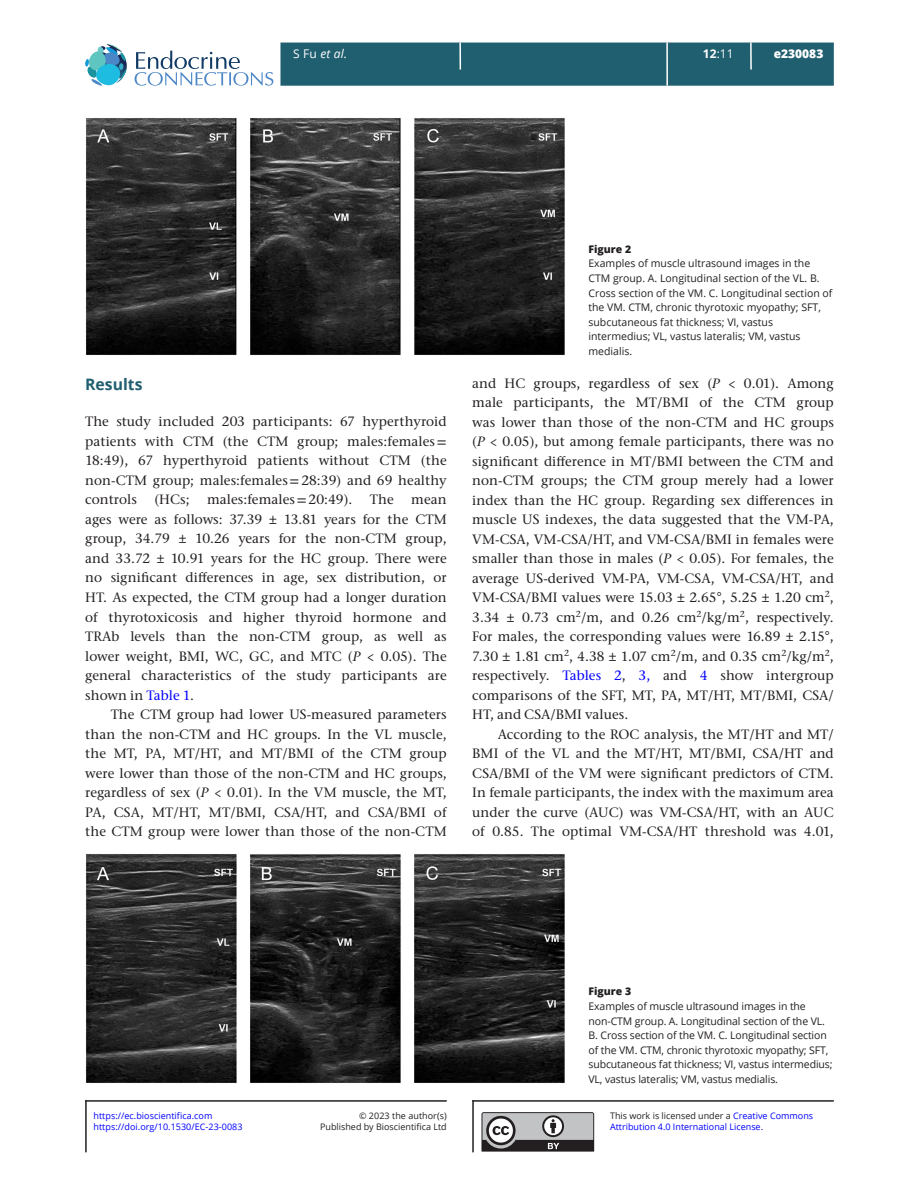
<style>
.page{position:relative;width:919px;height:1187px;background:#fff}
.page>*{position:absolute;margin:0;border:0;box-sizing:border-box;transform-origin:0 0}
.t1{font:700 15.75px "Open Sans";color:#205f6f}
.TXI{font:500 13.5px/19.5px "Stone Serif ITC Pro";letter-spacing:.005em;color:#231f20;text-align:justify}
.TXT{font:500 13.5px/19.5px "Stone Serif ITC Pro";letter-spacing:.005em;color:#231f20;text-align:justify}
.t2{font:italic 12px "Open Sans";color:#fff}
.t3{font:800 12px "Open Sans";color:#fff}
.t4{font:12px "Open Sans";color:#fff}
.FC{font:10.5px/14.7px "Open Sans";letter-spacing:-.01em;color:#231f20}
.FC-2{font:800 10.5px "Open Sans";color:#231f20}
.t5{font:9px "Open Sans";letter-spacing:.005em;color:#00f}
.t6{font:9px/11.4px "Open Sans";color:#231f20;text-align:right}
.s1{font-style:normal}
.s2{font-weight:700}
.s3{font-family:"STIX Two Text"}
.s4{font-style:italic}
.s5{color:#00f}
</style>
<div class="page">
<div style="left:280px;top:43px;width:553px;height:43px;background:#205f6f;border:2px solid #205f6f"></div>
<svg style="left:750px;top:43px;width:1px;height:27px"></svg>
<hr style="left:666px;top:43px;width:2px;height:43px;background:#fff">
<hr style="left:459px;top:43px;width:2px;height:27px;background:#fff">
<svg style="left:134px;top:51px;width:139px;height:35px"></svg>
<svg style="left:85px;top:44px;width:42px;height:42px"></svg>
<img style="left:86px;top:118px;width:479px;height:237px">
<img style="left:86px;top:854px;width:479px;height:228px">
<svg style="left:481px;top:1112px;width:113px;height:39px;background:#8e8d8e"></svg>
<hr style="left:472px;top:1100px;width:361px;height:1px;background:#231f20">
<hr style="left:472px;top:1100px;width:1px;height:52px;background:#231f20">
<hr style="left:85px;top:1100px;width:361px;height:1px;background:#231f20">
<hr style="left:85px;top:1100px;width:2px;height:52px;background:#231f20">
<p class="t2" style="left:293px;top:46px;width:56px"><span class="s1">S Fu</span> et al.</p>
<p class="t4" style="left:703px;top:46px;width:32px"><span class="s2">12</span>:11</p>
<p class="t3" style="left:773px;top:45px;width:51px">e230083</p>
<h1 class="t1" style="left:85px;top:373px;width:59px">Results</h1>
<p class="TXT" style="left:85px;top:412px;width:363px">The study included 203 participants: 67 hyperthyroid patients with CTM (the CTM group; males:females<span class="s3">= </span>18:49), 67 hyperthyroid patients without CTM (the non-CTM group; males:females<span class="s3">=</span>28:39) and 69 healthy controls</p>
<p class="TXT" style="left:154px;top:490px;width:37px">(HCs;</p>
<p class="TXT" style="left:207px;top:490px;width:147px">males:females<span class="s3">=</span>20:49).</p>
<p class="TXT" style="left:370px;top:490px;width:25px">The</p>
<p class="TXT" style="left:85px;top:490px;width:363px;text-indent:326px">mean ages were as follows: 37.39 ± 13.81 years for the CTM group, 34.79 ± 10.26 years for the non-CTM group, and 33.72 ± 10.91 years for the HC group. There were no significant differences in age, sex distribution, or HT. As expected, the CTM group had a longer duration of thyrotoxicosis and higher thyroid hormone and TRAb levels than the non-CTM group, as well as lower weight, BMI, WC, GC, and MTC (<span class="s4">P</span> &lt; 0.05). The general characteristics of the study participants are shown in <span class="s5">Table 1</span>.</p>
<p class="TXI" style="left:85px;top:704px;width:363px;text-indent:26px">The CTM group had lower US-measured parameters than the non-CTM and HC groups. In the VL muscle, the MT, PA, MT/HT, and MT/BMI of the CTM group were lower than those of the non-CTM and HC groups, regardless of sex (<span class="s4">P</span> &lt; 0.01). In the VM muscle, the MT, PA, CSA, MT/HT, MT/BMI, CSA/HT, and CSA/BMI of the CTM group were lower than those of the non-CTM</p>
<p class="FC-2" style="left:588px;top:241px;width:44px">Figure 2</p>
<p class="FC" style="left:588px;top:256px;width:245px">Examples of muscle ultrasound images in the CTM group. A. Longitudinal section of the VL. B.<br>Cross section of the VM. C. Longitudinal section of the VM. CTM, chronic thyrotoxic myopathy; SFT, subcutaneous fat thickness; VI, vastus intermedius; VL, vastus lateralis; VM, vastus medialis.</p>
<p class="TXI" style="left:472px;top:373px;width:363px">and HC groups, regardless of sex (<span class="s4">P</span> &lt; 0.01). Among male participants, the MT/BMI of the CTM group was lower than those of the non-CTM and HC groups (<span class="s4">P</span> &lt; 0.05), but among female participants, there was no significant difference in MT/BMI between the CTM and non-CTM groups; the CTM group merely had a lower index than the HC group. Regarding sex differences in muscle US indexes, the data suggested that the VM-PA, VM-CSA, VM-CSA/HT, and VM-CSA/BMI in females were smaller than those in males (<span class="s4">P</span> &lt; 0.05). For females, the average US-derived VM-PA, VM-CSA, VM-CSA/HT, and VM-CSA/BMI values were 15.03 ± 2.65°, 5.25 ± 1.20 cm<sup>2</sup>, 3.34 ± 0.73 cm<sup>2</sup>/m, and 0.26 cm<sup>2</sup>/kg/m<sup>2</sup>, respectively.<br>For males, the corresponding values were 16.89 ± 2.15°, 7.30 ± 1.81 cm<sup>2</sup>, 4.38 ± 1.07 cm<sup>2</sup>/m, and 0.35 cm<sup>2</sup>/kg/m<sup>2</sup>, respectively. <span class="s5">Tables 2</span>, <span class="s5">3,</span> and <span class="s5">4</span> show intergroup comparisons of the SFT, MT, PA, MT/HT, MT/BMI, CSA/ HT, and CSA/BMI values.</p>
<p class="TXI" style="left:472px;top:724px;width:363px;text-indent:26px">According to the ROC analysis, the MT/HT and MT/ BMI of the VL and the MT/HT, MT/BMI, CSA/HT and CSA/BMI of the VM were significant predictors of CTM.<br>In female participants, the index with the maximum area under the curve (AUC) was VM-CSA/HT, with an AUC of 0.85. The optimal VM-CSA/HT threshold was 4.01,</p>
<p class="FC-2" style="left:588px;top:983px;width:44px">Figure 3</p>
<p class="FC" style="left:588px;top:998px;width:245px">Examples of muscle ultrasound images in the non-CTM group. A. Longitudinal section of the VL.<br>B. Cross section of the VM. C. Longitudinal section of the VM. CTM, chronic thyrotoxic myopathy; SFT, subcutaneous fat thickness; VI, vastus intermedius; VL, vastus lateralis; VM, vastus medialis.</p>
<p class="t6" style="left:610px;top:1109px;width:204px">This work is licensed under a <span class="s5">Creative Commons</span></p>
<p class="t5" style="left:93px;top:1109px;width:120px">https://ec.bioscientifica.com</p>
<p class="t6" style="left:320px;top:1109px;width:128px">© 2023 the author(s)<br>Published by Bioscientifica Ltd</p>
<p class="t5" style="left:93px;top:1120px;width:151px">https://doi.org/10.1530/EC-23-0083</p>
<p class="t5" style="left:610px;top:1120px;width:154px">Attribution 4.0 International License.</p>
</div>
